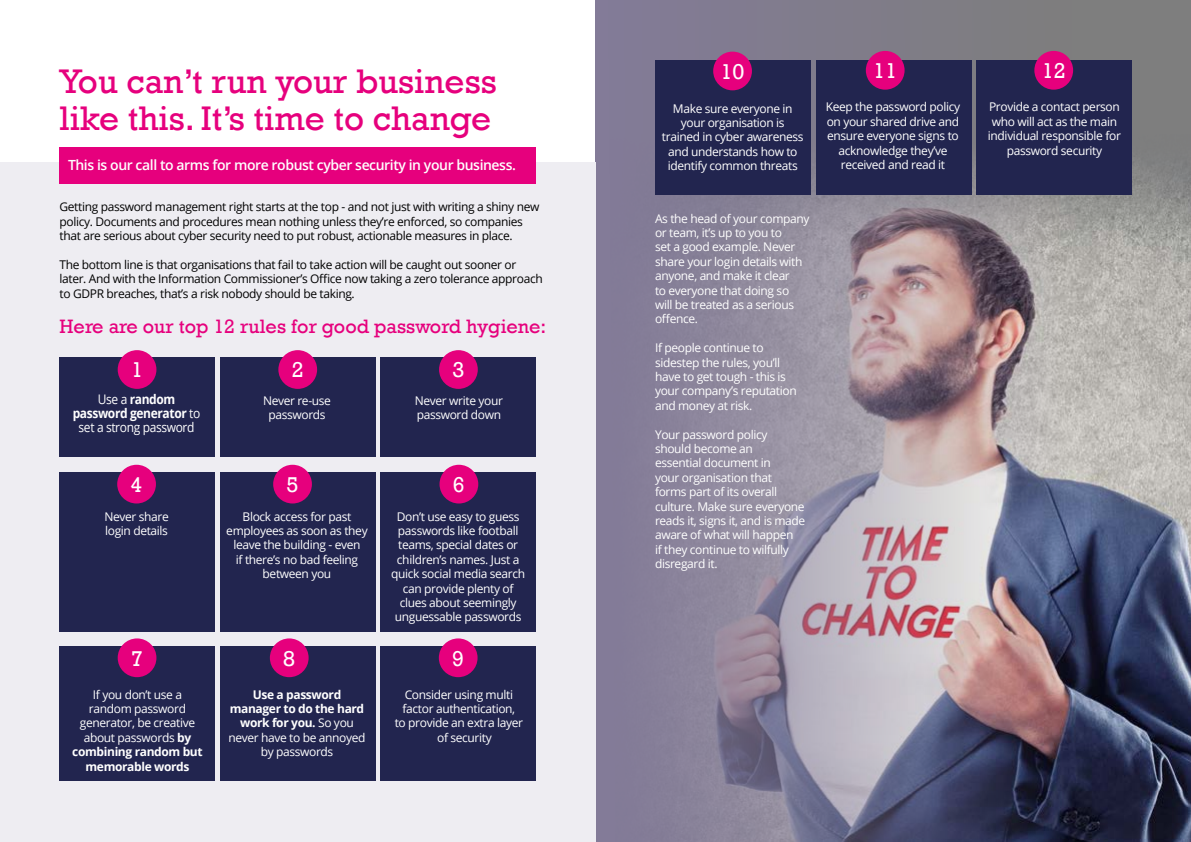
<style>
.page{position:relative;width:1191px;height:842px;background:#fff}
.page>*{position:absolute;margin:0;border:0;box-sizing:border-box;transform-origin:0 0}
.t1{font:35px/37px "Rockwell";color:#e6007d}
.t2{font:22px "Rockwell";color:#fff}
.t3{font:19.9px "Rockwell";color:#e6007d}
.t4{font:600 14px "Open Sans";letter-spacing:-.03em;color:#fff}
.t5{font:13.2px/14.4px "Open Sans";letter-spacing:-.03em;color:#fff;text-align:center;scale:.91 1}
.t6{font:12px/14.4px "Open Sans";letter-spacing:-.03em;color:#fff;text-align:center}
.t7{font:12px/14.4px "Open Sans";letter-spacing:-.03em;color:#000}
.t8{font:700 12px/14.4px "Open Sans";letter-spacing:-.03em;color:#fff;text-align:center}
.s1{font-weight:700}
.s2{font-weight:400}
</style>
<div class="page">
<div style="left:595px;top:0;width:596px;height:638px;background:#7e7e7e"></div>
<img style="left:1071px;top:135px;width:120px;height:707px">
<img style="left:595px;top:0;width:476px;height:842px">
<div style="left:0;top:162px;width:595px;height:680px;background:#eeedf2"></div>
<div style="left:60px;top:357px;width:155px;height:99px;background:#22254f"></div>
<div style="left:220px;top:357px;width:155px;height:99px;background:#22254f"></div>
<div style="left:381px;top:357px;width:155px;height:99px;background:#22254f"></div>
<div style="left:60px;top:472px;width:155px;height:160px;background:#22254f"></div>
<div style="left:220px;top:472px;width:155px;height:160px;background:#22254f"></div>
<div style="left:381px;top:472px;width:155px;height:160px;background:#22254f"></div>
<div style="left:60px;top:646px;width:155px;height:135px;background:#22254f"></div>
<div style="left:220px;top:646px;width:155px;height:135px;background:#22254f"></div>
<div style="left:381px;top:646px;width:155px;height:135px;background:#22254f"></div>
<div style="left:60px;top:148px;width:476px;height:36px;background:#e6007d"></div>
<div style="left:118px;top:350px;width:38px;height:39px;background:#e6007d;border-radius:50%"></div>
<div style="left:278px;top:350px;width:39px;height:39px;background:#e6007d;border-radius:50%"></div>
<div style="left:439px;top:350px;width:39px;height:39px;background:#e6007d;border-radius:50%"></div>
<div style="left:117px;top:465px;width:39px;height:38px;background:#e6007d;border-radius:50%"></div>
<div style="left:273px;top:465px;width:39px;height:38px;background:#e6007d;border-radius:50%"></div>
<div style="left:439px;top:465px;width:39px;height:38px;background:#e6007d;border-radius:50%"></div>
<div style="left:118px;top:638px;width:38px;height:39px;background:#e6007d;border-radius:50%"></div>
<div style="left:270px;top:638px;width:39px;height:39px;background:#e6007d;border-radius:50%"></div>
<div style="left:439px;top:638px;width:38px;height:39px;background:#e6007d;border-radius:50%"></div>
<div style="left:655px;top:60px;width:155px;height:135px;background:#22254f"></div>
<div style="left:713px;top:52px;width:39px;height:38px;background:#e6007d;border-radius:50%"></div>
<div style="left:816px;top:60px;width:155px;height:135px;background:#22254f"></div>
<div style="left:866px;top:51px;width:38px;height:39px;background:#e6007d;border-radius:50%"></div>
<div style="left:976px;top:60px;width:155px;height:135px;background:#22254f"></div>
<div style="left:1034px;top:51px;width:39px;height:39px;background:#e6007d;border-radius:50%"></div>
<p class="t1" style="left:60px;top:63px;width:439px">You can’t run your business like this. It’s time to change</p>
<p class="t4" style="left:68px;top:155px;width:449px">This is our call to arms for more robust cyber security in your business.</p>
<p class="t7" style="left:60px;top:199px;width:481px">Getting password management right starts at the top - and not just with writing a shiny new policy. Documents and procedures mean nothing unless they’re enforced, so companies that are serious about cyber security need to put robust, actionable measures in place.</p>
<p class="t7" style="left:60px;top:257px;width:485px">The bottom line is that organisations that fail to take action will be caught out sooner or later. And with the Information Commissioner’s Office now taking a zero tolerance approach to GDPR breaches, that’s a risk nobody should be taking.</p>
<p class="t3" style="left:60px;top:315px;width:488px">Here are our top 12 rules for good password hygiene:</p>
<p class="t2" style="left:131px;top:357px;width:13px">1</p>
<p class="t2" style="left:292px;top:357px;width:13px">2</p>
<p class="t2" style="left:452px;top:357px;width:13px">3</p>
<p class="t5" style="left:73px;top:391px;width:142px">Use a <span class="s1">random password generator</span> to set a strong password</p>
<p class="t6" style="left:263px;top:393px;width:69px">Never re-use passwords</p>
<p class="t6" style="left:415px;top:393px;width:90px;text-align:left">Never write your password down</p>
<p class="t2" style="left:131px;top:472px;width:13px">4</p>
<p class="t2" style="left:286px;top:472px;width:13px">5</p>
<p class="t2" style="left:453px;top:472px;width:13px">6</p>
<p class="t6" style="left:104px;top:509px;width:66px;text-align:left">Never share login details</p>
<p class="t6" style="left:226px;top:509px;width:143px">Block access for past employees as soon as they leave the building - even<br>if there’s no bad feeling between you</p>
<p class="t6" style="left:391px;top:509px;width:135px">Don’t use easy to guess passwords like football teams, special dates or children’s names. Just a quick social media search can provide plenty of clues about seemingly unguessable passwords</p>
<p class="t2" style="left:131px;top:646px;width:13px">7</p>
<p class="t2" style="left:283px;top:646px;width:13px">8</p>
<p class="t2" style="left:452px;top:646px;width:13px">9</p>
<p class="t6" style="left:72px;top:687px;width:132px">If you don’t use a random password generator, be creative about passwords <span class="s1">by combining random but memorable words</span></p>
<p class="t8" style="left:228px;top:687px;width:139px">Use a password manager to do the hard work for you. <span class="s2">So you never have to be annoyed by passwords</span></p>
<p class="t6" style="left:405px;top:687px;width:110px">Consider using multi</p>
<p class="t6" style="left:402px;top:701px;width:114px">factor authentication,</p>
<p class="t6" style="left:395px;top:715px;width:130px">to provide an extra layer</p>
<p class="t6" style="left:437px;top:730px;width:56px">of security</p>
<p class="t2" style="left:720px;top:59px;width:25px">10</p>
<p class="t6" style="left:662px;top:101px;width:143px">Make sure everyone in your organisation is trained in cyber awareness and understands how to identify common threats</p>
<p class="t6" style="left:655px;top:211px;width:156px;text-align:left">As the head of your company or team, it’s up to you to<br>set a good example. Never share your login details with anyone, and make it clear<br>to everyone that doing so will be treated as a serious offence.</p>
<p class="t6" style="left:655px;top:340px;width:143px;text-align:left">If people continue to sidestep the rules, you’ll have to get tough - this is your company’s reputation and money at risk.</p>
<p class="t6" style="left:655px;top:427px;width:152px;text-align:left">Your password policy should become an<br>essential document in<br>your organisation that forms part of its overall culture. Make sure everyone reads it, signs it, and is made aware of what will happen<br>if they continue to wilfully disregard it.</p>
<p class="t2" style="left:873px;top:58px;width:25px">11</p>
<p class="t6" style="left:825px;top:99px;width:136px">Keep the password policy on your shared drive and ensure everyone signs to acknowledge they’ve received and read it</p>
<p class="t2" style="left:1041px;top:58px;width:25px">12</p>
<p class="t6" style="left:988px;top:99px;width:134px">Provide a contact person who will act as the main individual responsible for password security</p>
</div>
